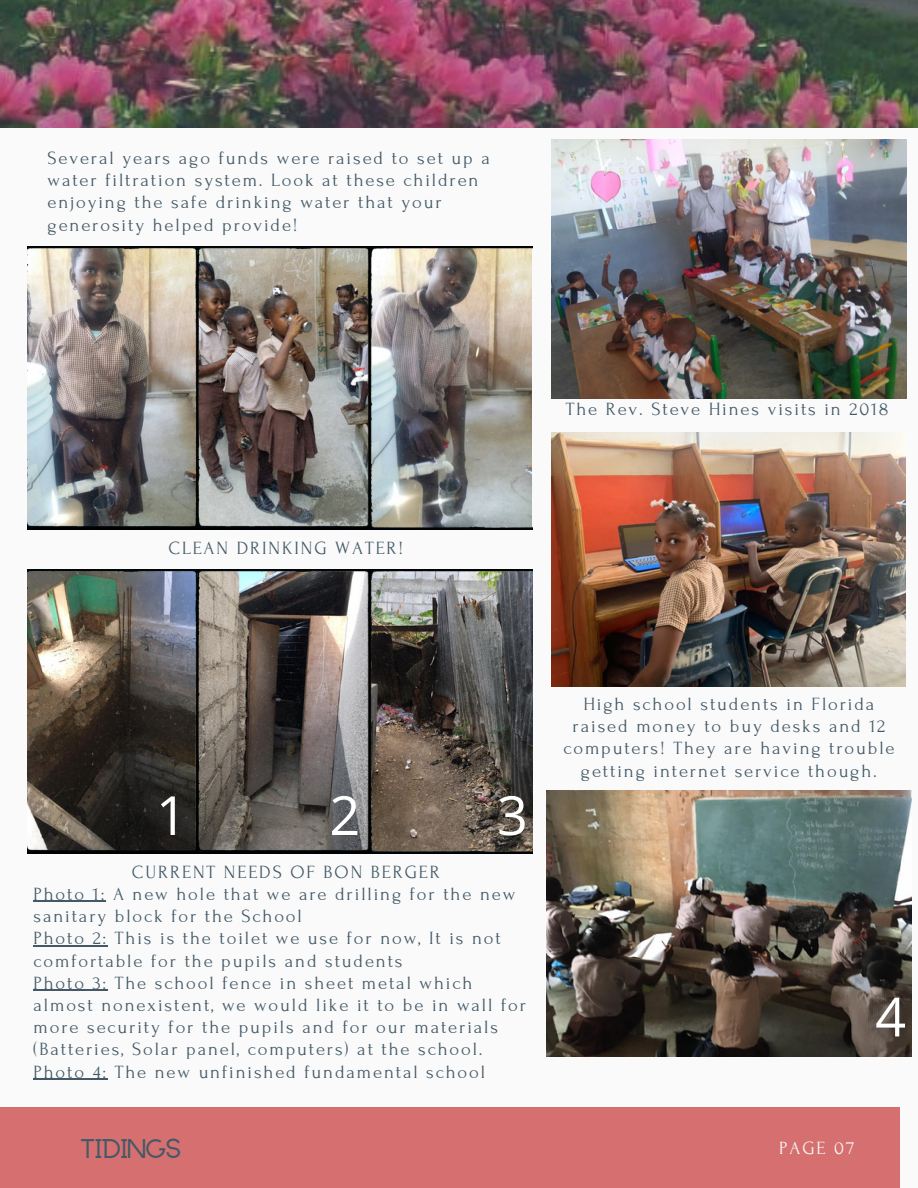
<style>
.page{position:relative;width:918px;height:1188px;background:#fafafa}
.page>*{position:absolute;margin:0;border:0;box-sizing:border-box;transform-origin:0 0}
.t1{font:54px "Open Sans";color:#fff}
.t2{font:700 21.6px "Anchorage";color:#435967}
.t3{font:18.6px/22.2px "Forum";letter-spacing:.1em;color:#435967}
.t4{font:18.6px "Forum";letter-spacing:.1em;color:#fafafa}
</style>
<div class="page">
<div style="left:0;top:1107px;width:900px;height:81px;background:#d67070"></div>
<img style="left:0;top:0;width:918px;height:127px">
<img style="left:552px;top:139px;width:354px;height:260px">
<img style="left:28px;top:246px;width:504px;height:284px">
<img style="left:547px;top:790px;width:364px;height:267px">
<img style="left:28px;top:570px;width:504px;height:283px">
<img style="left:551px;top:433px;width:355px;height:254px">
<hr style="left:34px;top:901px;width:72px;height:1px;background:#435967">
<hr style="left:34px;top:945px;width:74px;height:1px;background:#435967">
<hr style="left:34px;top:990px;width:74px;height:1px;background:#435967">
<hr style="left:34px;top:1079px;width:74px;height:1px;background:#435967">
<p class="t3" style="left:48px;top:147px;width:444px">Several years ago funds were raised to set up a water filtration system. Look at these children enjoying the safe drinking water that your generosity helped provide!</p>
<p class="t3" style="left:169px;top:537px;width:236px">CLEAN DRINKING WATER!</p>
<p class="t3" style="left:566px;top:398px;width:324px">The Rev. Steve Hines visits in 2018</p>
<p class="t1" style="left:156px;top:777px;width:32px">1</p>
<p class="t1" style="left:329px;top:777px;width:32px">2</p>
<p class="t1" style="left:497px;top:777px;width:32px">3</p>
<p class="t3" style="left:132px;top:861px;width:309px">CURRENT NEEDS OF BON BERGER</p>
<p class="t3" style="left:34px;top:883px;width:483px">Photo 1: A new hole that we are drilling for the new sanitary block for the School</p>
<p class="t3" style="left:34px;top:928px;width:469px">Photo 2: This is the toilet we use for now, It is not comfortable for the pupils and students</p>
<p class="t3" style="left:34px;top:972px;width:494px">Photo 3: The school fence in sheet metal which almost nonexistent, we would like it to be in wall for more security for the pupils and for our materials (Batteries, Solar panel, computers) at the school.</p>
<p class="t3" style="left:34px;top:1061px;width:453px">Photo 4: The new unfinished fundamental school</p>
<p class="t3" style="left:563px;top:693px;width:333px;text-align:center">High school students in Florida raised money to buy desks and 12 computers! They are having trouble getting internet service though.</p>
<p class="t1" style="left:875px;top:979px;width:32px">4</p>
<p class="t2" style="left:81px;top:1139px;width:102px">TIDINGS</p>
<p class="t4" style="left:779px;top:1138px;width:76px">PAGE 07</p>
</div>
